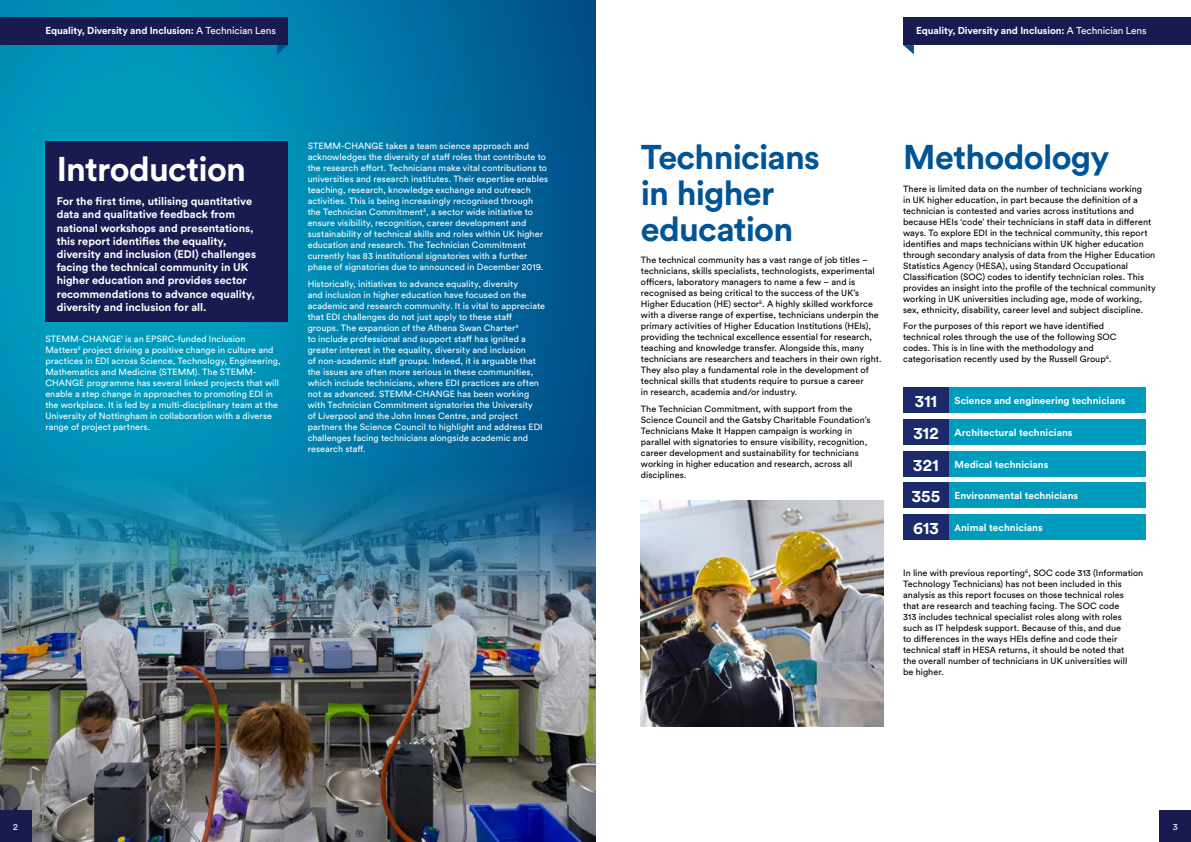
<style>
.page{position:relative;width:1191px;height:842px;background:#fff}
.page>*{position:absolute;margin:0;border:0;box-sizing:border-box;transform-origin:0 0}
.t1{font:700 34px/35.7px "Circular Pro";letter-spacing:-.02em;color:#005496}
.t2{font:700 34px "Circular Pro";letter-spacing:-.02em;color:#fff}
.t3{font:700 11px/13.2px "Circular Pro";color:#fff}
.t4{font:700 10px "Circular Pro";color:#fff}
.t5{font:9px/11px "Circular Pro";letter-spacing:.005em;color:#000}
.t6{font:9px/11px "Circular Pro";letter-spacing:.005em;color:#fff}
.s1{font-weight:400}
.s2{font-size:17px}
.s3{font-size:9px}
</style>
<div class="page">
<svg style="left:0;top:0;width:595px;height:439px;background:#007ca9"></svg>
<img style="left:0;top:439px;width:595px;height:403px">
<div style="left:45px;top:142px;width:243px;height:180px;background:#191a50"></div>
<div style="left:903px;top:514px;width:46px;height:26px;background:#1b2a6b"></div>
<div style="left:949px;top:514px;width:196px;height:26px;background:#009cbd"></div>
<div style="left:903px;top:482px;width:46px;height:26px;background:#1b2a6b"></div>
<div style="left:949px;top:482px;width:196px;height:26px;background:#009cbd"></div>
<div style="left:903px;top:451px;width:46px;height:25px;background:#1b2a6b"></div>
<div style="left:949px;top:451px;width:196px;height:25px;background:#009cbd"></div>
<div style="left:903px;top:419px;width:46px;height:26px;background:#1b2a6b"></div>
<div style="left:949px;top:419px;width:196px;height:26px;background:#009cbd"></div>
<div style="left:903px;top:388px;width:46px;height:25px;background:#1b2a6b"></div>
<div style="left:949px;top:388px;width:196px;height:25px;background:#009cbd"></div>
<img style="left:641px;top:500px;width:242px;height:226px">
<div style="left:0;top:811px;width:31px;height:31px;background:#191a50"></div>
<div style="left:1159px;top:811px;width:32px;height:31px;background:#191a50"></div>
<div style="left:0;top:18px;width:288px;height:27px;background:#191a50"></div>
<svg style="left:277px;top:45px;width:11px;height:9px"></svg>
<div style="left:903px;top:18px;width:288px;height:27px;background:#191a50"></div>
<svg style="left:903px;top:45px;width:11px;height:9px"></svg>
<p class="t4" style="left:46px;top:24px;width:232px">Equality, Diversity and Inclusion: <span class="s1">A Technician Lens</span></p>
<p class="t4" style="left:916px;top:24px;width:232px">Equality, Diversity and Inclusion: <span class="s1">A Technician Lens</span></p>
<h1 class="t2" style="left:57px;top:145px;width:191px">Introduction</h1>
<p class="t3" style="left:57px;top:194px;width:201px">For the first time, utilising quantitative data and qualitative feedback from national workshops and presentations, this report identifies the equality, diversity and inclusion (EDI) challenges facing the technical community in UK higher education and provides sector recommendations to advance equality, diversity and inclusion for all.</p>
<p class="t6" style="left:45px;top:333px;width:237px">STEMM-CHANGE<sup>1</sup> is an EPSRC-funded Inclusion Matters<sup>2</sup> project driving a positive change in culture and practices in EDI across Science, Technology, Engineering, Mathematics and Medicine (STEMM). The STEMM-CHANGE programme has several linked projects that will enable a step change in approaches to promoting EDI in the workplace. It is led by a multi-disciplinary team at the University of Nottingham in collaboration with a diverse range of project partners.</p>
<p class="t6" style="left:308px;top:140px;width:242px">STEMM-CHANGE takes a team science approach and acknowledges the diversity of staff roles that contribute to the research effort. Technicians make vital contributions to universities and research institutes. Their expertise enables teaching, research, knowledge exchange and outreach activities. This is being increasingly recognised through the Technician Commitment<sup>3</sup>, a sector wide initiative to ensure visibility, recognition, career development and sustainability of technical skills and roles within UK higher education and research. The Technician Commitment currently has 83 institutional signatories with a further phase of signatories due to announced in December 2019.</p>
<p class="t6" style="left:308px;top:277px;width:239px">Historically, initiatives to advance equality, diversity<br>and inclusion in higher education have focused on the academic and research community. It is vital to appreciate that EDI challenges do not just apply to these staff groups. The expansion of the Athena Swan Charter<sup>4<br></sup>to include professional and support staff has ignited a greater interest in the equality, diversity and inclusion<br>of non-academic staff groups. Indeed, it is arguable that the issues are often more serious in these communities, which include technicians, where EDI practices are often not as advanced. STEMM-CHANGE has been working with Technician Commitment signatories the University<br>of Liverpool and the John Innes Centre, and project partners the Science Council to highlight and address EDI challenges facing technicians alongside academic and research staff.</p>
<h1 class="t1" style="left:641px;top:138px;width:181px">Technicians in higher education</h1>
<p class="t5" style="left:641px;top:254px;width:242px">The technical community has a vast range of job titles – technicians, skills specialists, technologists, experimental officers, laboratory managers to name a few – and is recognised as being critical to the success of the UK’s Higher Education (HE) sector<sup>5</sup>. A highly skilled workforce with a diverse range of expertise, technicians underpin the primary activities of Higher Education Institutions (HEIs), providing the technical excellence essential for research, teaching and knowledge transfer. Alongside this, many technicians are researchers and teachers in their own right.<br>They also play a fundamental role in the development of technical skills that students require to pursue a career<br>in research, academia and/or industry.</p>
<p class="t5" style="left:641px;top:402px;width:231px">The Technician Commitment, with support from the Science Council and the Gatsby Charitable Foundation’s Technicians Make It Happen campaign is working in parallel with signatories to ensure visibility, recognition, career development and sustainability for technicians working in higher education and research, across all disciplines.</p>
<h1 class="t1" style="left:903px;top:138px;width:208px">Methodology</h1>
<p class="t5" style="left:903px;top:183px;width:254px">There is limited data on the number of technicians working<br>in UK higher education, in part because the definition of a technician is contested and varies across institutions and because HEIs ‘code’ their technicians in staff data in different ways. To explore EDI in the technical community, this report identifies and maps technicians within UK higher education through secondary analysis of data from the Higher Education Statistics Agency (HESA), using Standard Occupational Classification (SOC) codes to identify technician roles. This provides an insight into the profile of the technical community working in UK universities including age, mode of working, sex, ethnicity, disability, career level and subject discipline.</p>
<p class="t5" style="left:903px;top:320px;width:215px">For the purposes of this report we have identified technical roles through the use of the following SOC codes. This is in line with the methodology and categorisation recently used by the Russell Group<sup>6</sup>.</p>
<p class="t4" style="left:914px;top:394px;width:212px"><span class="s2">311</span> Science and engineering technicians</p>
<p class="t4" style="left:913px;top:426px;width:161px"><span class="s2">312</span> Architectural technicians</p>
<p class="t4" style="left:913px;top:457px;width:136px"><span class="s2">321</span> Medical technicians</p>
<p class="t4" style="left:911px;top:489px;width:168px"><span class="s2">355</span> Environmental technicians</p>
<p class="t4" style="left:913px;top:520px;width:131px"><span class="s2">613</span> <span class="s3">A</span>nimal technicians</p>
<p class="t5" style="left:903px;top:567px;width:242px">In line with previous reporting<sup>6</sup>, SOC code 313 (Information Technology Technicians) has not been included in this analysis as this report focuses on those technical roles<br>that are research and teaching facing. The SOC code<br>313 includes technical specialist roles along with roles<br>such as IT helpdesk support. Because of this, and due<br>to differences in the ways HEIs define and code their technical staff in HESA returns, it should be noted that<br>the overall number of technicians in UK universities will<br>be higher.</p>
<p class="t6" style="left:13px;top:821px;width:6px">2</p>
<p class="t6" style="left:1172px;top:821px;width:6px">3</p>
</div>
